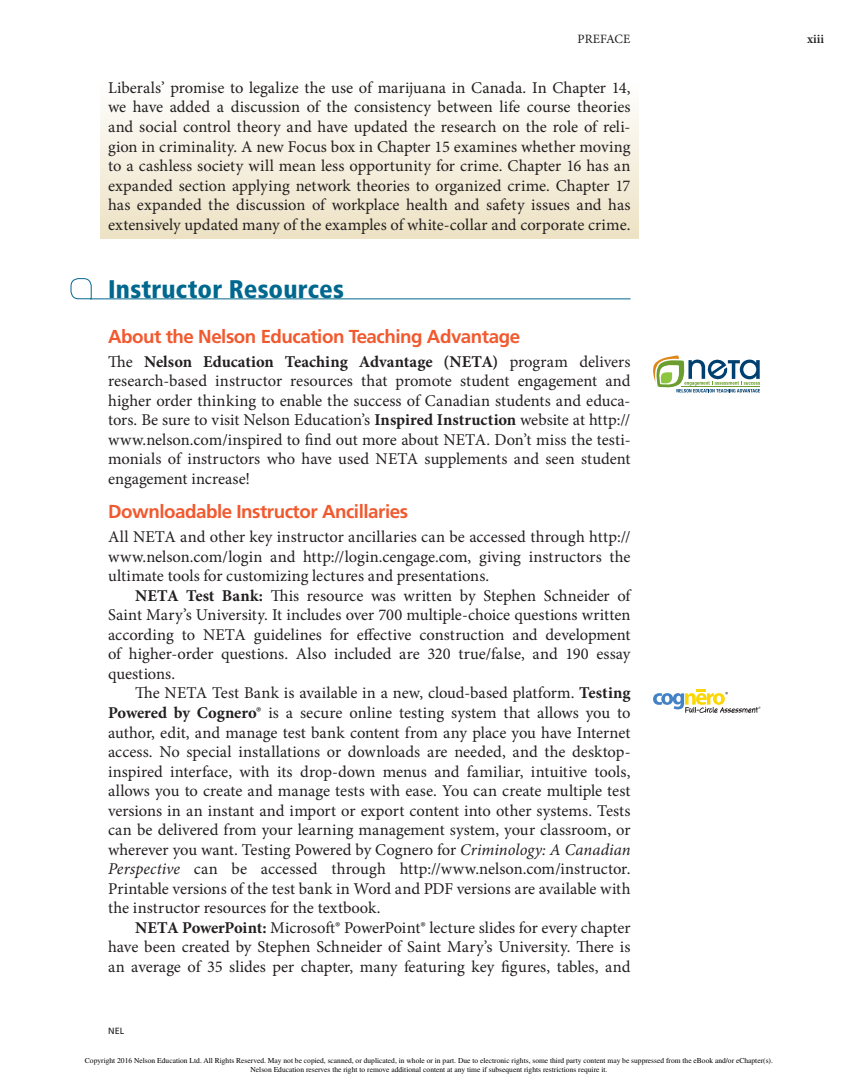
<style>
.page{position:relative;width:858px;height:1080px;background:#fff}
.page>*{position:absolute;margin:0;border:0;box-sizing:border-box;transform-origin:0 0}
.t1{font:900 condensed 25.5px "Frutiger LT Std";letter-spacing:.005em;color:#00688e}
.t2{font:700 18.75px "Frutiger LT Std";letter-spacing:-.025em;color:#f1592f}
.t3{font:16.5px/19.5px "Minion Pro";color:#231f20;text-align:justify}
.t4{font:12.75px "Minion Pro";color:#231f20}
.t5{font:600 12.75px "Minion Pro";color:#231f20}
.t6{font:9px "Frutiger LT Std";color:#231f20}
.t7{font:7.5px/9px "Times";color:#000;text-align:center}
.s1{font-weight:700}
.s2{font-style:italic}
.s3{font-family:"Times New Roman"}
</style>
<div class="page">
<div style="left:100px;top:81px;width:538px;height:157px;background:linear-gradient(to bottom,#fefefe,#ede2c4)"></div>
<hr style="left:90px;top:298px;width:540px;height:1px;background:#00688e">
<svg style="left:70px;top:278px;width:22px;height:22px"></svg>
<svg style="left:653px;top:356px;width:106px;height:36px"></svg>
<svg style="left:653px;top:689px;width:107px;height:24px"></svg>
<p class="t4" style="left:577px;top:31px;width:16px">PREFACE</p>
<p class="t5" style="left:807px;top:30px;width:18px">xiii</p>
<p class="t3" style="left:108px;top:78px;width:524px">Liberals’ promise to legalize the use of marijuana in Canada. In Chapter 14, we have added a discussion of the consistency between life course theories and social control theory and have updated the research on the role of reli&shy;gion in criminality. A new Focus box in Chapter 15 examines whether moving to a cashless society will mean less opportunity for crime. Chapter 16 has an expanded section applying network theories to organized crime. Chapter 17 has expanded the discussion of workplace health and safety issues and has extensively updated many of the examples of white-collar and corporate crime.</p>
<p class="t1" style="left:108px;top:274px;width:237px">Instructor Resources</p>
<p class="t2" style="left:108px;top:325px;width:413px">About the Nelson Education Teaching Advantage</p>
<p class="t3" style="left:108px;top:352px;width:524px">The <span class="s1">Nelson Education Teaching Advantage (NETA)</span> program delivers research-based instructor resources that promote student engagement and higher order thinking to enable the success of Canadian students and educa&shy;tors. Be sure to visit Nelson Education’s <span class="s1">Inspired Instruction</span> website at http:// www.nelson.com/inspired to find out more about NETA . Don’t miss the testi&shy;monials of instructors who have used NETA</p>
<p class="t3" style="left:424px;top:449px;width:207px">supplements and seen student</p>
<p class="t3" style="left:108px;top:469px;width:143px">engagement increase!</p>
<p class="t2" style="left:108px;top:501px;width:301px">Downloadable Instructor Ancillaries</p>
<p class="t3" style="left:108px;top:528px;width:49px">All NETA</p>
<p class="t3" style="left:180px;top:528px;width:452px">and other key instructor ancillaries can be accessed through http://</p>
<p class="t3" style="left:108px;top:547px;width:524px">www.nelson.com/login and http://login.cengage.com, giving instructors the</p>
<p class="t3" style="left:108px;top:567px;width:382px">ultimate tools for customizing lectures and presentations.</p>
<p class="t3" style="left:135px;top:586px;width:498px"><span class="s1">NETA Test Bank:</span> This resource was written by Stephen Schneider of</p>
<p class="t3" style="left:108px;top:606px;width:524px">Saint Mary’s University. It includes over 700 multiple-choice questions written</p>
<p class="t3" style="left:108px;top:625px;width:119px">according to NETA</p>
<p class="t3" style="left:253px;top:625px;width:378px">guidelines for effective construction and development</p>
<p class="t3" style="left:108px;top:645px;width:523px">of higher-order questions. Also included are 320 true/false, and 190 essay</p>
<p class="t3" style="left:108px;top:664px;width:69px">questions.</p>
<p class="t3" style="left:135px;top:684px;width:53px">The NETA</p>
<p class="t3" style="left:212px;top:684px;width:420px">Test Bank is available in a new, cloud-based platform. <span class="s1">Testing</span></p>
<p class="t3" style="left:108px;top:703px;width:524px"><span class="s1">Powered by Cognero®</span> is a secure online testing system that allows you to</p>
<p class="t3" style="left:108px;top:723px;width:524px">author, edit, and manage test bank content from any place you have Internet</p>
<p class="t3" style="left:108px;top:742px;width:524px">access. No special installations or downloads are needed, and the desktop-</p>
<p class="t3" style="left:108px;top:762px;width:523px">inspired interface, with its drop-down menus and familiar, intuitive tools,</p>
<p class="t3" style="left:108px;top:781px;width:524px">allows you to create and manage tests with ease. You can create multiple test</p>
<p class="t3" style="left:108px;top:801px;width:524px">versions in an instant and import or export content into other systems. Tests</p>
<p class="t3" style="left:108px;top:820px;width:524px">can be delivered from your learning management system, your classroom, or</p>
<p class="t3" style="left:108px;top:840px;width:523px">wherever you want. Testing Powered by Cognero for <span class="s2">Criminology: A Canadian</span></p>
<p class="t3" style="left:108px;top:859px;width:524px"><span class="s2">Perspective</span> can be accessed through http://www.nelson.com/instructor.</p>
<p class="t3" style="left:108px;top:879px;width:524px">Printable versions of the test bank in Word and PDF versions are available with</p>
<p class="t3" style="left:108px;top:898px;width:274px">the instructor resources for the textbook.</p>
<p class="t3" style="left:135px;top:918px;width:496px"><span class="s1">NETA PowerPoint:</span> Microsoft® PowerPoint® lecture slides for every chapter</p>
<p class="t3" style="left:108px;top:937px;width:523px">have been created by Stephen Schneider of Saint Mary’s University. There is</p>
<p class="t3" style="left:108px;top:957px;width:523px">an average of 35 slides per chapter, many featuring key figures, tables, and</p>
<p class="t6" style="left:108px;top:1026px;width:18px">NEL</p>
<p class="t7" style="left:85px;top:1056px;width:689px">Copyright 201<span class="s3">6</span> Nelson Education Ltd. All Rights Reserved. May not be copied, scanned, or duplicated, in whole or in part. Due to electronic rights, some third party content may be suppressed from the eBook and/or eChapter(s).<br>Nelson Education reserves the right to remove additional content at any time if subsequent rights restrictions require it.</p>
</div>
